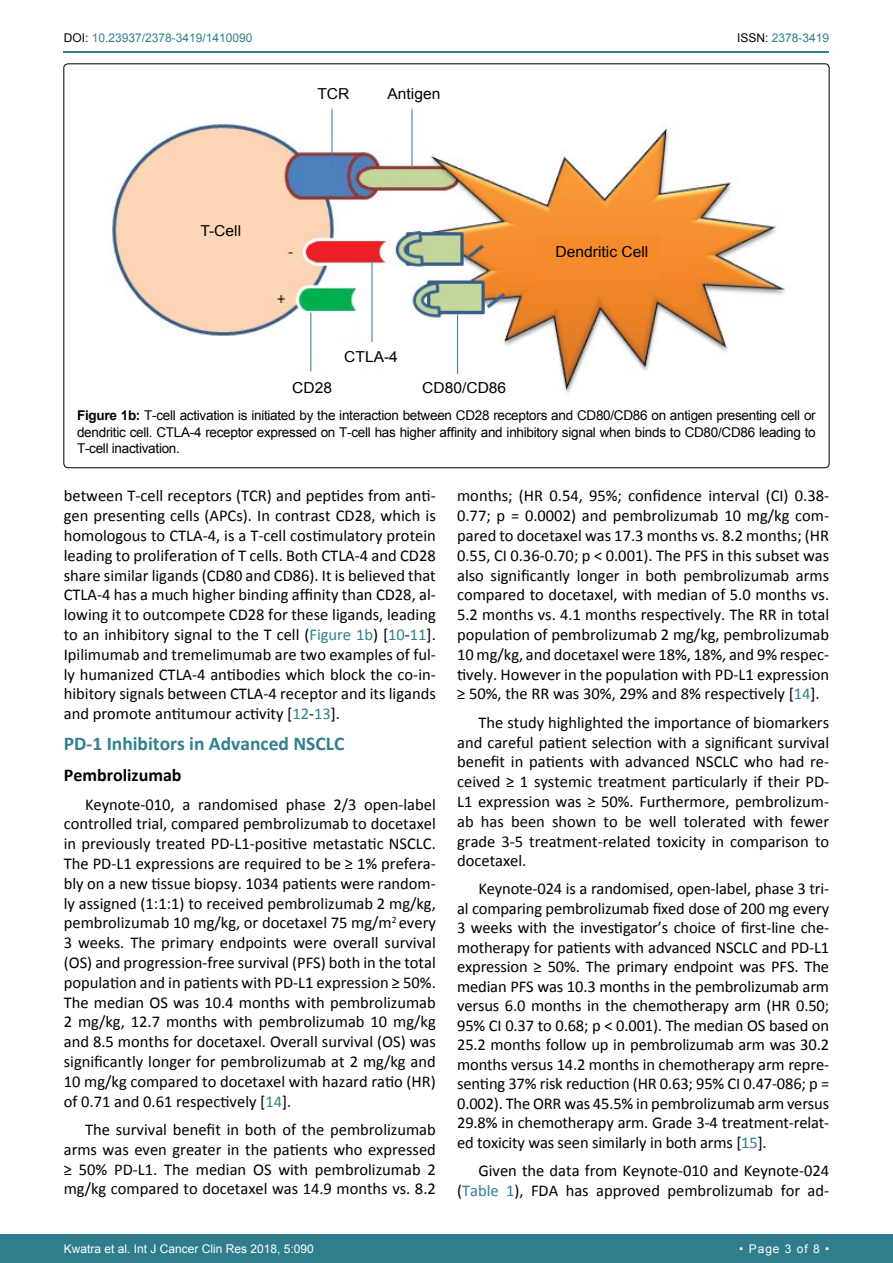
<style>
.page{position:relative;width:893px;height:1263px;background:#fff}
.page>*{position:absolute;margin:0;border:0;box-sizing:border-box;transform-origin:0 0}
.t1{font:700 19.5px "Calibri";color:#30808d}
.t2{font:700 18px "Calibri";color:#000}
.t3{font:16.5px/19.8px "Calibri";color:#000;text-align:justify}
.t4{font:15.15px "Arial";color:#000}
.t5{font:13.5px/16.2px "Arial";letter-spacing:-.02em;color:#000;text-align:justify}
.t6{font:12px "Arial";color:#fff}
.t7{font:12px "Arial";color:#30808d}
.s1{color:#000}
.s2{font-weight:700}
.s3{color:#30808d}
</style>
<div class="page">
<hr style="left:64px;top:51px;width:765px;height:2px;background:#30808d">
<div style="left:0;top:1234px;width:893px;height:29px;background:#307d8d"></div>
<img style="left:112px;top:107px;width:673px;height:286px">
<div style="left:333px;top:342px;width:80px;height:28px;background:#fff"></div>
<div style="left:279px;top:375px;width:238px;height:27px;background:#fff"></div>
<div style="left:537px;top:236px;width:123px;height:43px;background:#f68b2c"></div>
<div style="left:187px;top:203px;width:78px;height:54px;background:#fcd5b6"></div>
<p class="t7" style="left:64px;top:30px;width:190px"><span class="s1">DOI:</span> 10.23937/2378-3419/1410090</p>
<p class="t7" style="left:737px;top:30px;width:94px"><span class="s1">ISSN:</span> 2378-3419</p>
<p class="t4" style="left:200px;top:221px;width:42px">T-Cell</p>
<p class="t4" style="left:317px;top:84px;width:34px">TCR</p>
<p class="t4" style="left:388px;top:84px;width:54px">Antigen</p>
<p class="t4" style="left:344px;top:346px;width:55px">CTLA-4</p>
<p class="t4" style="left:556px;top:242px;width:94px">Dendritic Cell</p>
<p class="t4" style="left:422px;top:377px;width:86px">CD80/CD86</p>
<p class="t5" style="left:77px;top:408px;width:740px"><span class="s2">Figure 1b:</span> T-cell activation is initiated by the interaction between CD28 receptors and CD80/CD86 on antigen presenting cell or dendritic cell. CTLA-4 receptor expressed on T-cell has higher affinity and inhibitory signal when binds to CD80/CD86 leading to T-cell inactivation.</p>
<p class="t4" style="left:292px;top:377px;width:41px">CD28</p>
<p class="t3" style="left:64px;top:486px;width:374px">between T-cell receptors (TCR) and peptides from anti&shy;gen presenting cells (APCs). In contrast CD28, which is homologous to CTLA-4, is a T-cell costimulatory protein leading to proliferation of T cells. Both CTLA-4 and CD28 share similar ligands (CD80 and CD86). It is believed that CTLA-4 has a much higher binding affinity than CD28, al&shy;lowing it to outcompete CD28 for these ligands, leading to an inhibitory signal to the T cell (<span class="s3">Figure 1b</span>) [<span class="s3">10</span>-<span class="s3">11</span>].<br>Ipilimumab and tremelimumab are two examples of ful&shy;ly humanized CTLA-4 antibodies which block the co-in&shy;hibitory signals between CTLA-4 receptor and its ligands and promote antitumour activity [<span class="s3">12</span>-<span class="s3">13</span>].</p>
<p class="t1" style="left:64px;top:731px;width:282px">PD-1 Inhibitors in Advanced NSCLC</p>
<p class="t2" style="left:64px;top:764px;width:119px">Pembrolizumab</p>
<p class="t3" style="left:64px;top:794px;width:374px;text-indent:21px">Keynote-010, a randomised phase 2/3 open-label controlled trial, compared pembrolizumab to docetaxel in previously treated PD-L1-positive metastatic NSCLC.<br>The PD-L1 expressions are required to be ≥ 1% prefera&shy;bly on a new tissue biopsy. 1034 patients were random&shy;ly assigned (1:1:1) to received pembrolizumab 2 mg/kg, pembrolizumab 10 mg/kg, or docetaxel 75 mg/m<sup>2</sup> every 3 weeks. The primary endpoints were overall survival (OS) and progression-free survival (PFS) both in the total population and in patients with PD-L1 expression ≥ 50%.<br>The median OS was 10.4 months with pembrolizumab 2 mg/kg, 12.7 months with pembrolizumab 10 mg/kg and 8.5 months for docetaxel. Overall survival (OS) was significantly longer for pembrolizumab at 2 mg/kg and 10 mg/kg compared to docetaxel with hazard ratio (HR) of 0.71 and 0.61 respectively [<span class="s3">14</span>].</p>
<p class="t3" style="left:64px;top:1119px;width:374px;text-indent:21px">The survival benefit in both of the pembrolizumab arms was even greater in the patients who expressed ≥ 50% PD-L1. The median OS with pembrolizumab 2 mg/kg compared to docetaxel was 14.9 months vs. 8.2</p>
<p class="t3" style="left:457px;top:486px;width:374px">months; (HR 0.54, 95%; confidence interval (CI) 0.38- 0.77; p = 0.0002) and pembrolizumab 10 mg/kg com&shy;pared to docetaxel was 17.3 months vs. 8.2 months; (HR 0.55, CI 0.36-0.70; p &lt; 0.001). The PFS in this subset was also significantly longer in both pembrolizumab arms compared to docetaxel, with median of 5.0 months vs.<br>5.2 months vs. 4.1 months respectively. The RR in total population of pembrolizumab 2 mg/kg, pembrolizumab 10 mg/kg, and docetaxel were 18%, 18%, and 9% respec&shy;tively. However in the population with PD-L1 expression ≥ 50%, the RR was 30%, 29% and 8% respectively [<span class="s3">14</span>].</p>
<p class="t3" style="left:457px;top:712px;width:374px;text-indent:21px">The study highlighted the importance of biomarkers and careful patient selection with a significant survival benefit in patients with advanced NSCLC who had re&shy;ceived ≥ 1 systemic treatment particularly if their PD-L1 expression was ≥ 50%. Furthermore, pembrolizum&shy;ab has been shown to be well tolerated with fewer grade 3-5 treatment-related toxicity in comparison to docetaxel.</p>
<p class="t3" style="left:457px;top:879px;width:374px;text-indent:21px">Keynote-024 is a randomised, open-label, phase 3 tri&shy;al comparing pembrolizumab fixed dose of 200 mg every 3 weeks with the investigator’s choice of first-line che&shy;motherapy for patients with advanced NSCLC and PD-L1 expression ≥ 50%. The primary endpoint was PFS. The median PFS was 10.3 months in the pembrolizumab arm versus 6.0 months in the chemotherapy arm (HR 0.50; 95% CI 0.37 to 0.68; p &lt; 0.001). The median OS based on 25.2 months follow up in pembrolizumab arm was 30.2 months versus 14.2 months in chemotherapy arm repre&shy;senting 37% risk reduction (HR 0.63; 95% CI 0.47-086; p = 0.002). The ORR was 45.5% in pembrolizumab arm versus 29.8% in chemotherapy arm. Grade 3-4 treatment-relat&shy;ed toxicity was seen similarly in both arms [<span class="s3">15</span>].</p>
<p class="t3" style="left:457px;top:1161px;width:374px;text-align:right">Given the data from Keynote-010 and Keynote-024 (<span class="s3">Table 1</span>), FDA has approved pembrolizumab for ad-</p>
<p class="t6" style="left:64px;top:1241px;width:252px">Kwatra et al. Int J Cancer Clin Res 2018, 5:090</p>
<p class="t6" style="left:739px;top:1241px;width:91px">• Page 3 of 8 •</p>
</div>
